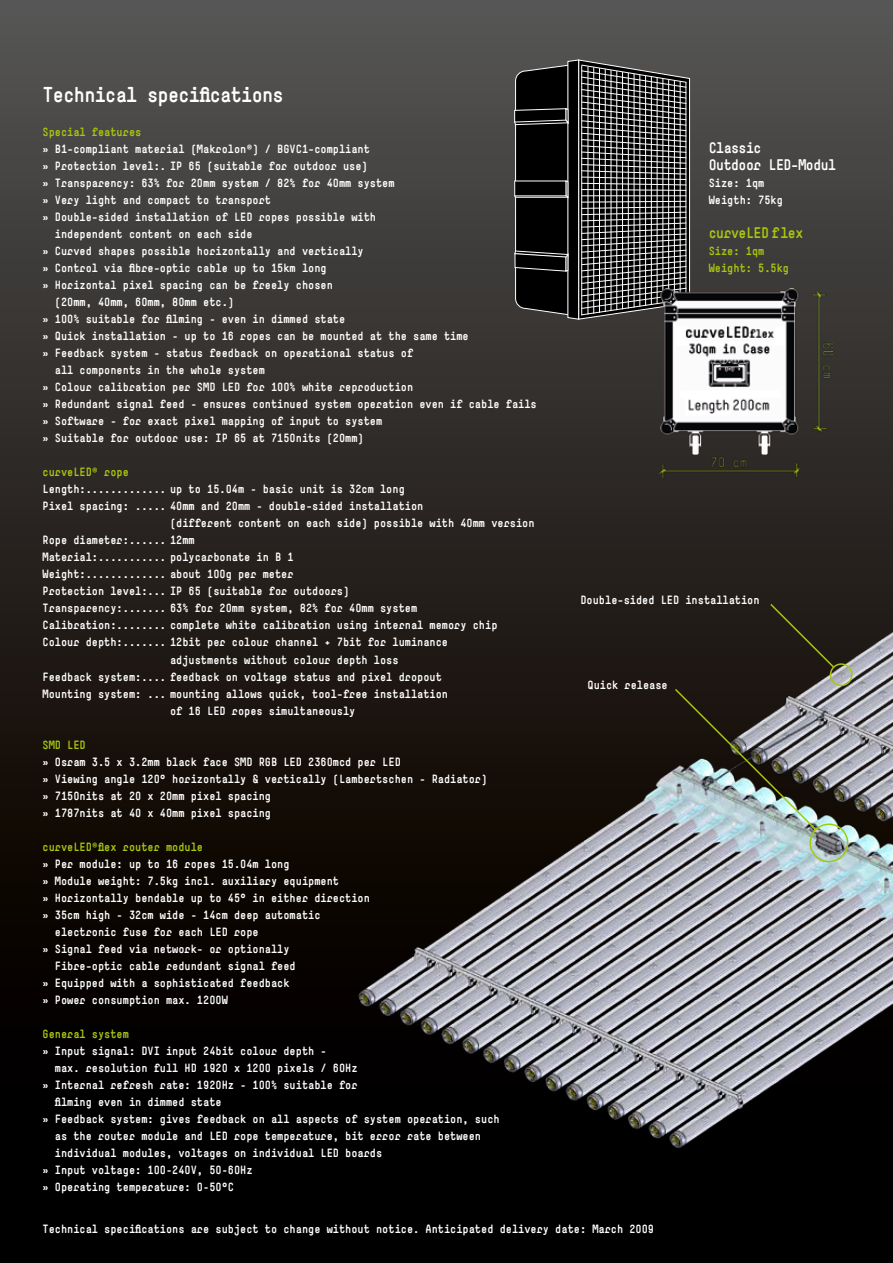
<style>
.page{position:relative;width:893px;height:1263px;background:#fff}
.page>*{position:absolute;margin:0;border:0;box-sizing:border-box;transform-origin:0 0}
.t1{font:700 21px "Simple";letter-spacing:-.03em;color:#fff}
.t2{font:700 15px/17px "Simple";letter-spacing:-.03em;color:#fff}
.t3{font:700 15px "Simple";letter-spacing:-.03em;color:#a7c70f}
.t4{font:700 11.7px/17px "Simple";color:#fff}
.t5{font:700 11.7px/17px "Simple";color:#a7c70f}
</style>
<div class="page">
<div style="left:0;top:0;width:893px;height:1263px;background:linear-gradient(to bottom,#514e4c,#000)"></div>
<img style="left:358px;top:507px;width:535px;height:640px">
<svg style="left:673px;top:687px;width:145px;height:145px;background:#6a706e"></svg>
<div style="left:769px;top:602px;width:67px;height:67px;background:#211b16"></div>
<div style="left:830px;top:663px;width:23px;height:23px;border:2px solid #a7c70f;border-radius:50%"></div>
<svg style="left:514px;top:59px;width:176px;height:261px;background:#3a3a3a"></svg>
<img style="left:659px;top:288px;width:173px;height:189px">
<div style="left:809px;top:823px;width:39px;height:39px;border:2px solid #a7c70f;border-radius:50%"></div>
<h1 class="t1" style="left:43px;top:82px;width:243px">Technical specifications</h1>
<p class="t5" style="left:43px;top:123px;width:100px">Special features</p>
<p class="t4" style="left:43px;top:140px;width:329px">» B1-compliant material (Makrolon®) / BGVC1-compliant</p>
<p class="t4" style="left:43px;top:157px;width:327px">» Protection level:. IP 65 (suitable for outdoor use)</p>
<p class="t4" style="left:43px;top:174px;width:354px">» Transparency: 63% for 20mm system / 82% for 40mm system</p>
<p class="t4" style="left:43px;top:191px;width:230px">» Very light and compact to transport</p>
<p class="t4" style="left:43px;top:208px;width:335px">» Double-sided installation of LED ropes possible with</p>
<p class="t4" style="left:55px;top:225px;width:199px">independent content on each side</p>
<p class="t4" style="left:43px;top:242px;width:323px">» Curved shapes possible horizontally and vertically</p>
<p class="t4" style="left:43px;top:259px;width:286px">» Control via fibre-optic cable up to 15km long</p>
<p class="t4" style="left:43px;top:276px;width:292px">» Horizontal pixel spacing can be freely chosen</p>
<p class="t4" style="left:55px;top:293px;width:181px">(20mm, 40mm, 60mm, 80mm etc.)</p>
<p class="t4" style="left:43px;top:310px;width:304px">» 100% suitable for filming – even in dimmed state</p>
<p class="t4" style="left:43px;top:327px;width:428px">» Quick installation – up to 16 ropes can be mounted at the same time</p>
<p class="t4" style="left:43px;top:344px;width:372px">» Feedback system – status feedback on operational status of</p>
<p class="t4" style="left:55px;top:361px;width:212px">all components in the whole system</p>
<p class="t4" style="left:43px;top:378px;width:372px">» Colour calibration per SMD LED for 100% white reproduction</p>
<p class="t4" style="left:43px;top:395px;width:496px">» Redundant signal feed – ensures continued system operation even if cable fails</p>
<p class="t4" style="left:43px;top:413px;width:341px">» Software – for exact pixel mapping of input to system</p>
<p class="t4" style="left:43px;top:430px;width:323px">» Suitable for outdoor use: IP 65 at 7150nits (20mm)</p>
<p class="t5" style="left:43px;top:464px;width:88px">curveLED® rope</p>
<p class="t4" style="left:43px;top:481px;width:364px">Length:............. up to 15.04m – basic unit is 32cm long</p>
<p class="t4" style="left:43px;top:498px;width:382px">Pixel spacing: ..... 40mm and 20mm – double-sided installation</p>
<p class="t4" style="left:170px;top:515px;width:366px">(different content on each side) possible with 40mm version</p>
<p class="t4" style="left:43px;top:532px;width:154px">Rope diameter:...... 12mm</p>
<p class="t4" style="left:43px;top:549px;width:253px">Material:........... polycarbonate in B 1</p>
<p class="t4" style="left:43px;top:566px;width:253px">Weight:............. about 100g per meter</p>
<p class="t4" style="left:43px;top:583px;width:308px">Protection level:... IP 65 (suitable for outdoors)</p>
<p class="t4" style="left:43px;top:600px;width:376px">Transparency:....... 63% for 20mm system, 82% for 40mm system</p>
<p class="t4" style="left:43px;top:617px;width:456px">Calibration:........ complete white calibration using internal memory chip</p>
<p class="t4" style="left:43px;top:634px;width:407px">Colour depth:....... 12bit per colour channel + 7bit for luminance</p>
<p class="t4" style="left:170px;top:651px;width:230px">adjustments without colour depth loss</p>
<p class="t4" style="left:43px;top:668px;width:401px">Feedback system:.... feedback on voltage status and pixel dropout</p>
<p class="t4" style="left:43px;top:685px;width:407px">Mounting system: ... mounting allows quick, tool-free installation</p>
<p class="t4" style="left:170px;top:702px;width:187px">of 16 LED ropes simultaneously</p>
<p class="t5" style="left:43px;top:736px;width:45px">SMD LED</p>
<p class="t4" style="left:43px;top:753px;width:446px">» Osram 3.5 x 3.2mm black face SMD RGB LED 2360mcd per LED<br>» Viewing angle 120° horizontally &amp; vertically (Lambertschen – Radiator) » 7150nits at 20 x 20mm pixel spacing<br>» 1787nits at 40 x 40mm pixel spacing</p>
<p class="t5" style="left:43px;top:838px;width:162px">curveLED®flex router module</p>
<p class="t4" style="left:43px;top:855px;width:249px">» Per module: up to 16 ropes 15.04m long</p>
<p class="t4" style="left:43px;top:872px;width:298px">» Module weight: 7.5kg incl. auxiliary equipment</p>
<p class="t4" style="left:43px;top:889px;width:329px">» Horizontally bendable up to 45° in either direction</p>
<p class="t4" style="left:43px;top:906px;width:279px">» 35cm high – 32cm wide – 14cm deep automatic</p>
<p class="t4" style="left:55px;top:923px;width:205px">electronic fuse for each LED rope</p>
<p class="t4" style="left:43px;top:940px;width:249px">» Signal feed via network- or optionally</p>
<p class="t4" style="left:55px;top:957px;width:242px">Fibre-optic cable redundant signal feed</p>
<p class="t4" style="left:43px;top:974px;width:249px">» Equipped with a sophisticated feedback</p>
<p class="t4" style="left:43px;top:991px;width:187px">» Power consumption max. 1200W</p>
<p class="t5" style="left:43px;top:1025px;width:88px">General system</p>
<p class="t4" style="left:43px;top:1042px;width:286px">» Input signal: DVI input 24bit colour depth –</p>
<p class="t4" style="left:55px;top:1059px;width:304px">max. resolution full HD 1920 x 1200 pixels / 60Hz</p>
<p class="t4" style="left:43px;top:1076px;width:317px">» Internal refresh rate: 1920Hz – 100% suitable for</p>
<p class="t4" style="left:55px;top:1093px;width:168px">filming even in dimmed state</p>
<p class="t4" style="left:43px;top:1110px;width:459px">» Feedback system: gives feedback on all aspects of system operation, such</p>
<p class="t4" style="left:55px;top:1127px;width:428px">as the router module and LED rope temperature, bit error rate between</p>
<p class="t4" style="left:55px;top:1144px;width:329px">individual modules, voltages on individual LED boards</p>
<p class="t4" style="left:43px;top:1161px;width:212px">» Input voltage: 100–240V, 50–60Hz</p>
<p class="t4" style="left:43px;top:1178px;width:193px">» Operating temperature: 0–50°C</p>
<p class="t4" style="left:43px;top:1220px;width:613px">Technical specifications are subject to change without notice. Anticipated delivery date: March 2009</p>
<p class="t2" style="left:709px;top:139px;width:129px">Classic<br>Outdoor LED-Modul</p>
<p class="t4" style="left:709px;top:174px;width:76px">Size: 1qm<br>Weigth: 75kg</p>
<p class="t3" style="left:709px;top:224px;width:96px">curveLED flex</p>
<p class="t5" style="left:709px;top:242px;width:82px">Size: 1qm<br>Weight: 5.5kg</p>
<p class="t4" style="left:580px;top:591px;width:181px">Double-sided LED installation</p>
<p class="t4" style="left:587px;top:676px;width:82px">Quick release</p>
</div>
